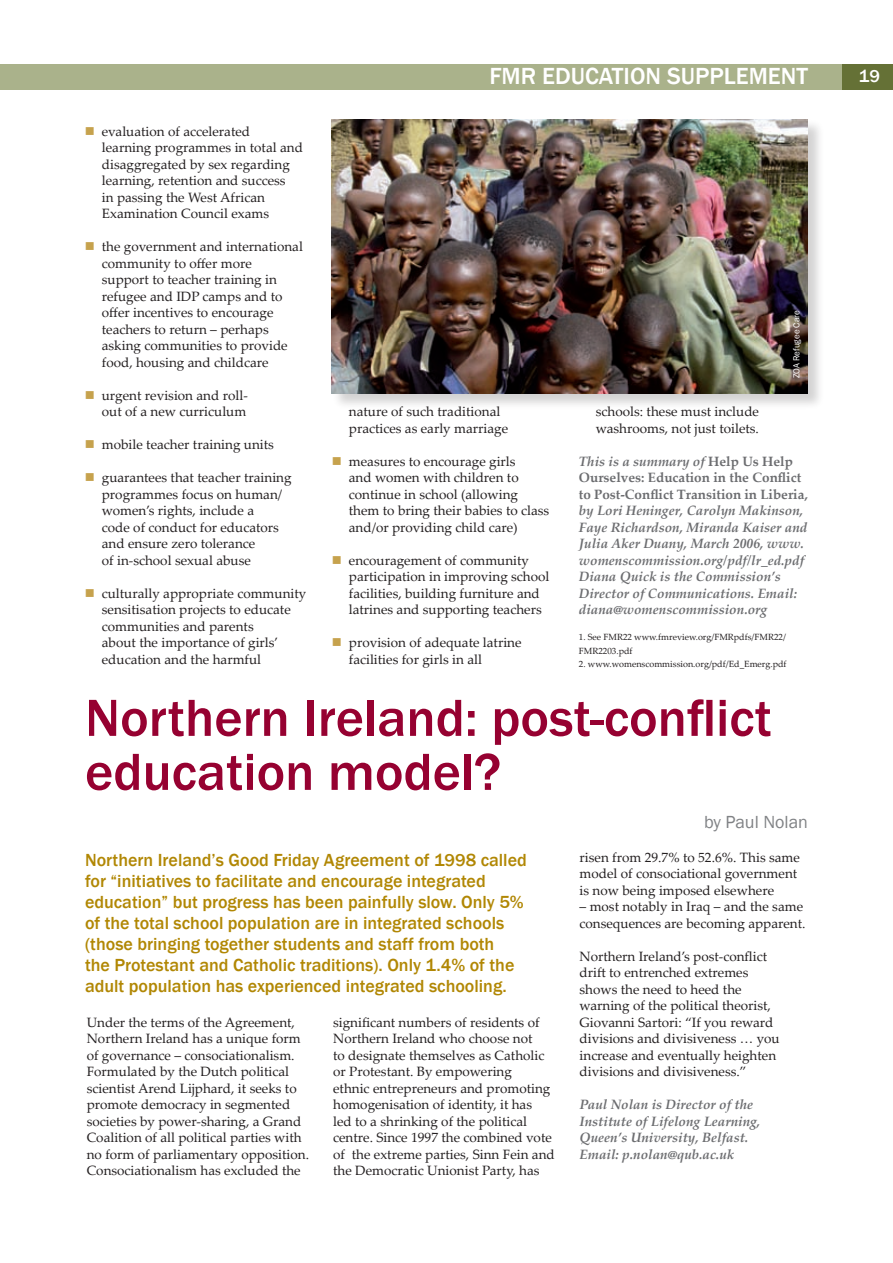
<style>
.page{position:relative;width:893px;height:1263px;background:#fff}
.page>*{position:absolute;margin:0;border:0;box-sizing:border-box;transform-origin:0 0}
.t1{font:500 54px/54px "Franklin Gothic";color:#960131}
.t2{font:500 24px "Franklin Gothic";color:#fff}
.t3{font:500 18px/21px "Franklin Gothic";color:#b18704}
.t4{font:18px "Franklin Gothic";color:#808285}
.t5{font:500 18px "Franklin Gothic";color:#fff}
.t6{font:13.5px/16.5px "Palatino Linotype";color:#231f20}
.t7{font:italic 700 13.5px/16.5px "Palatino Linotype";color:#6c6d70}
.t8{font:700 13.5px/16.5px "Palatino Linotype";color:#6c6d70}
.t9{font:13.5px "Wingdings";color:#c6a24d}
.t10{font:9px/13.5px "Palatino Linotype";color:#231f20}
.t11{font:9px "Franklin Gothic";color:#fff}
.s1{font-style:italic}
</style>
<div class="page">
<div style="left:0;top:64px;width:863px;height:25px;background:#aab28b"></div>
<div style="left:842px;top:64px;width:51px;height:25px;background:#657136"></div>
<div style="left:331px;top:119px;width:495px;height:293px;background:#231f20;opacity:.2"></div>
<img style="left:332px;top:119px;width:476px;height:274px">
<p class="t9" style="left:85px;top:123px;width:12px">■</p>
<p class="t9" style="left:85px;top:239px;width:12px">■</p>
<p class="t9" style="left:85px;top:387px;width:12px">■</p>
<p class="t9" style="left:85px;top:437px;width:12px">■</p>
<p class="t9" style="left:85px;top:470px;width:12px">■</p>
<p class="t9" style="left:85px;top:585px;width:12px">■</p>
<p class="t6" style="left:102px;top:122px;width:203px">evaluation of accelerated learning programmes in total and disaggregated by sex regarding learning, retention and success<br>in passing the West African<br>Examination Council exams</p>
<p class="t6" style="left:102px;top:238px;width:203px">the government and international community to offer more<br>support to teacher training in refugee and IDP camps and to offer incentives to encourage teachers to return – perhaps asking communities to provide food, housing and childcare</p>
<p class="t6" style="left:102px;top:386px;width:147px">urgent revision and roll&shy;out of a new curriculum</p>
<p class="t6" style="left:102px;top:436px;width:174px">mobile teacher training units</p>
<p class="t6" style="left:102px;top:469px;width:191px">guarantees that teacher training programmes focus on human/ women’s rights, include a<br>code of conduct for educators and ensure zero tolerance<br>of in-school sexual abuse</p>
<p class="t6" style="left:102px;top:584px;width:206px">culturally appropriate community sensitisation projects to educate communities and parents<br>about the importance of girls’ education and the harmful</p>
<h2 class="t2" style="left:489px;top:62px;width:320px">FMR EDUCATION SUPPLEMENT</h2>
<h3 class="t5" style="left:859px;top:65px;width:21px">19</h3>
<p class="t9" style="left:332px;top:453px;width:12px">■</p>
<p class="t9" style="left:332px;top:552px;width:12px">■</p>
<p class="t9" style="left:332px;top:635px;width:12px">■</p>
<p class="t6" style="left:349px;top:403px;width:161px">nature of such traditional practices as early marriage</p>
<p class="t6" style="left:349px;top:452px;width:202px">measures to encourage girls<br>and women with children to continue in school (allowing them to bring their babies to class and/or providing child care)</p>
<p class="t6" style="left:349px;top:551px;width:202px">encouragement of community participation in improving school facilities, building furniture and latrines and supporting teachers</p>
<p class="t6" style="left:349px;top:634px;width:174px">provision of adequate latrine facilities for girls in all</p>
<p class="t11" style="left:791px;top:378px;width:70px;rotate:-90deg">ZOA Refugee Care</p>
<p class="t6" style="left:596px;top:403px;width:165px">schools: these must include washrooms, not just toilets.</p>
<p class="t8" style="left:579px;top:452px;width:231px"><span class="s1">This is a summary of</span> Help Us Help<br>Ourselves: Education in the Conflict to Post-Conflict Transition in Liberia,</p>
<p class="t7" style="left:579px;top:502px;width:230px">by Lori Heninger, Carolyn Makinson, Faye Richardson, Miranda Kaiser and Julia Aker Duany, March 2006, www. womenscommission.org/pdf/lr_ed.pdf Diana Quick is the Commission’s Director of Communications. Email: diana@womenscommission.org</p>
<p class="t10" style="left:579px;top:630px;width:208px">1. See FMR22 www.fmreview.org/FMRpdfs/FMR22/<br>FMR2203.pdf</p>
<p class="t10" style="left:579px;top:657px;width:209px">2. www.womenscommission.org/pdf/Ed_Emerg.pdf</p>
<h1 class="t1" style="left:85px;top:691px;width:688px">Northern Ireland: post-conflict education model?</h1>
<h3 class="t4" style="left:704px;top:811px;width:105px">by Paul Nolan</h3>
<h3 class="t3" style="left:85px;top:849px;width:371px">Northern Ireland’s Good Friday Agreement of 1998</h3>
<p class="t6" style="left:579px;top:848px;width:222px">risen from 29.7% to 52.6%. This same model of consociational government is now being imposed elsewhere</p>
<p class="t6" style="left:579px;top:898px;width:227px">– most notably in Iraq – and the same consequences are becoming apparent.</p>
<p class="t6" style="left:579px;top:947px;width:201px">Northern Ireland’s post-conflict drift to entrenched extremes shows the need to heed the warning of the political theorist,<br>Giovanni Sartori: “If you reward divisions and divisiveness … you increase and eventually heighten divisions and divisiveness.”</p>
<p class="t7" style="left:579px;top:1096px;width:182px">Paul Nolan is Director of the<br>Institute of Lifelong Learning,<br>Queen’s University, Belfast.<br>Email: p.nolan@qub.ac.uk</p>
<p class="t3" style="left:85px;top:849px;width:443px;text-indent:396px">called for “initiatives to facilitate and encourage integrated education” but progress has been painfully slow. Only 5% of the total school population are in integrated schools (those bringing together students and staff from both<br>the Protestant and Catholic traditions). Only 1.4% of the adult population has experienced integrated schooling.</p>
<p class="t6" style="left:87px;top:1013px;width:224px">Under the terms of the Agreement, Northern Ireland has a unique form of governance – consociationalism.<br>Formulated by the Dutch political scientist Arend Lijphard, it seeks to promote democracy in segmented societies by power-sharing, a Grand Coalition of all political parties with no form of parliamentary opposition.<br>Consociationalism has excluded the</p>
<p class="t6" style="left:333px;top:1013px;width:223px">significant numbers of residents of Northern Ireland who choose not<br>to designate themselves as Catholic or Protestant. By empowering<br>ethnic entrepreneurs and promoting homogenisation of identity, it has<br>led to a shrinking of the political centre. Since 1997 the combined vote of the extreme parties, Sinn Fein and the Democratic Unionist Party, has</p>
</div>
